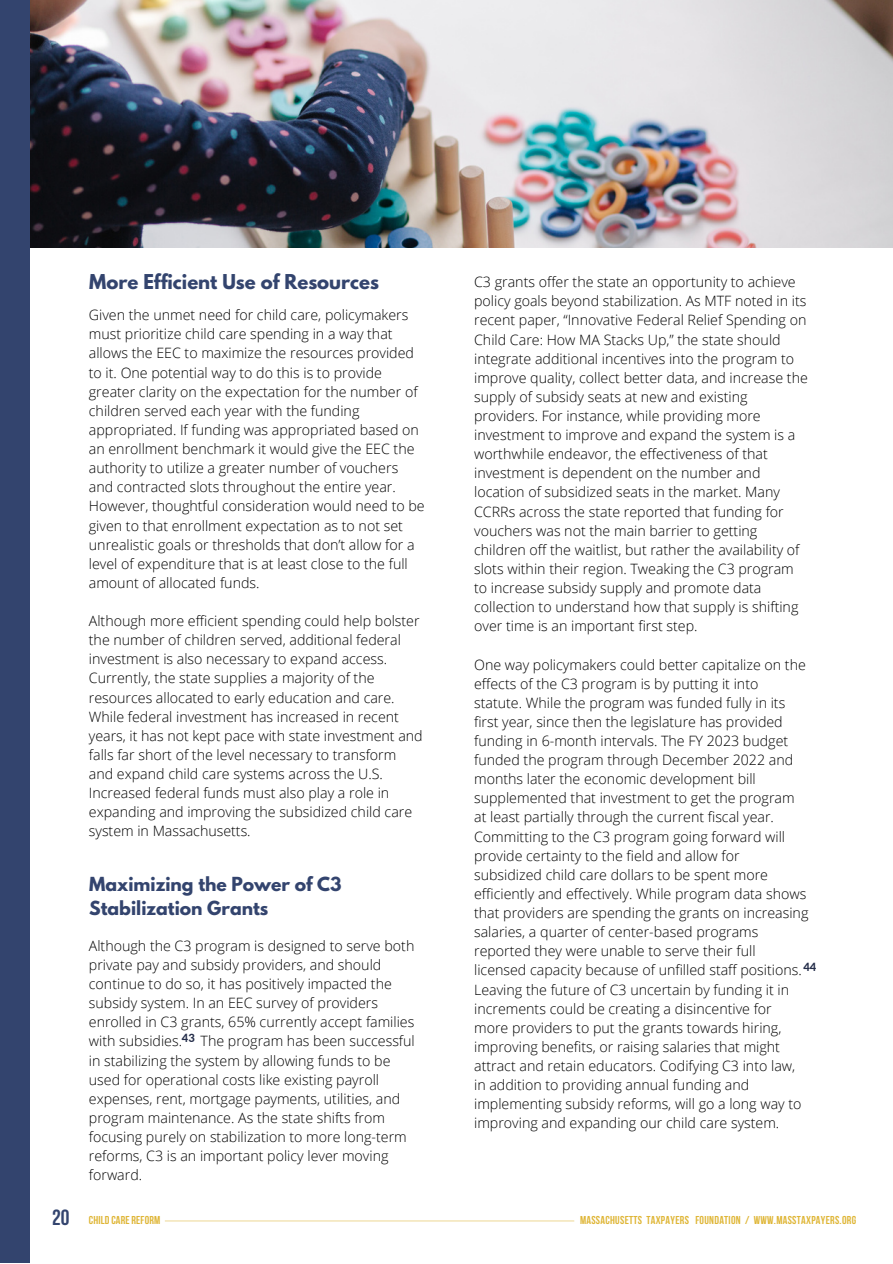
<style>
.page{position:relative;width:893px;height:1264px;background:#fff}
.page>*{position:absolute;margin:0;border:0;box-sizing:border-box;transform-origin:0 0}
.t1{font:700 18.15px "League Spartan";color:#33446e}
.t2{font:700 17.1px/23.5px "League Spartan";color:#33446e}
.t3{font:300 14.25px/19px "Open Sans";color:#000}
.t4{font:700 11.4px "Bebas Neue";letter-spacing:.025em;color:#dfb637}
.t5{font:800 11.25px "Lato";color:#252e4a}
.s1{font-size:21.9px;color:#33446e}
</style>
<div class="page">
<img style="left:30px;top:0;width:862px;height:247px">
<div style="left:0;top:0;width:30px;height:1262px;background:#33446e"></div>
<hr style="left:165px;top:1220px;width:409px;height:1px;background:#dfb637">
<p class="t1" style="left:89px;top:273px;width:291px">More Efficient Use of Resources</p>
<p class="t3" style="left:89px;top:305px;width:337px">Given the unmet need for child care, policymakers must prioritize child care spending in a way that allows the EEC to maximize the resources provided to it. One potential way to do this is to provide greater clarity on the expectation for the number of children served each year with the funding appropriated. If funding was appropriated based on an enrollment benchmark it would give the EEC the authority to utilize a greater number of vouchers and contracted slots throughout the entire year.<br>However, thoughtful consideration would need to be given to that enrollment expectation as to not set unrealistic goals or thresholds that don’t allow for a level of expenditure that is at least close to the full amount of allocated funds.</p>
<p class="t3" style="left:89px;top:611px;width:335px">Although more efficient spending could help bolster the number of children served, additional federal investment is also necessary to expand access.<br>Currently, the state supplies a majority of the resources allocated to early education and care.<br>While federal investment has increased in recent years, it has not kept pace with state investment and falls far short of the level necessary to transform and expand child care systems across the U.S.<br>Increased federal funds must also play a role in expanding and improving the subsidized child care system in Massachusetts.</p>
<p class="t2" style="left:89px;top:875px;width:254px">Maximizing the Power of C3<br>Stabilization Grants</p>
<p class="t3" style="left:89px;top:935px;width:327px">Although the C3 program is designed to serve both private pay and subsidy providers, and should continue to do so, it has positively impacted the subsidy system. In an EEC survey of providers enrolled in C3 grants, 65% currently accept families with subsidies.</p>
<p class="t5" style="left:182px;top:1030px;width:15px">43</p>
<p class="t3" style="left:89px;top:1031px;width:327px;text-indent:112px">The program has been successful in stabilizing the system by allowing funds to be used for operational costs like existing payroll expenses, rent, mortgage payments, utilities, and program maintenance. As the state shifts from focusing purely on stabilization to more long-term reforms, C3 is an important policy lever moving forward.</p>
<p class="t3" style="left:474px;top:272px;width:335px">C3 grants offer the state an opportunity to achieve policy goals beyond stabilization. As MTF noted in its recent paper, “Innovative Federal Relief Spending on Child Care: How MA Stacks Up,” the state should integrate additional incentives into the program to improve quality, collect better data, and increase the supply of subsidy seats at new and existing providers. For instance, while providing more investment to improve and expand the system is a worthwhile endeavor, the effectiveness of that investment is dependent on the number and location of subsidized seats in the market. Many CCRRs across the state reported that funding for vouchers was not the main barrier to getting children off the waitlist, but rather the availability of slots within their region. Tweaking the C3 program to increase subsidy supply and promote data collection to understand how that supply is shifting over time is an important first step.</p>
<p class="t3" style="left:474px;top:654px;width:336px">One way policymakers could better capitalize on the effects of the C3 program is by putting it into statute. While the program was funded fully in its first year, since then the legislature has provided funding in 6-month intervals. The FY 2023 budget funded the program through December 2022 and months later the economic development bill supplemented that investment to get the program at least partially through the current fiscal year.<br>Committing to the C3 program going forward will provide certainty to the field and allow for subsidized child care dollars to be spent more efficiently and effectively. While program data shows that providers are spending the grants on increasing salaries, a quarter of center-based programs reported they were unable to serve their full licensed capacity because of unfilled staff positions.<br>Leaving the future of C3 uncertain by funding it in increments could be creating a disincentive for more providers to put the grants towards hiring, improving benefits, or raising salaries that might attract and retain educators. Codifying C3 into law, in addition to providing annual funding and implementing subsidy reforms, will go a long way to improving and expanding our child care system.</p>
<p class="t5" style="left:803px;top:959px;width:15px">44</p>
<p class="t4" style="left:52px;top:1215px;width:110px"><span class="s1">20</span> CHILD CARE REFORM</p>
<p class="t4" style="left:580px;top:1215px;width:277px">MASSACHUSETTS TAXPAYERS FOUNDATION / WWW.MASSTAXPAYERS.ORG</p>
</div>
